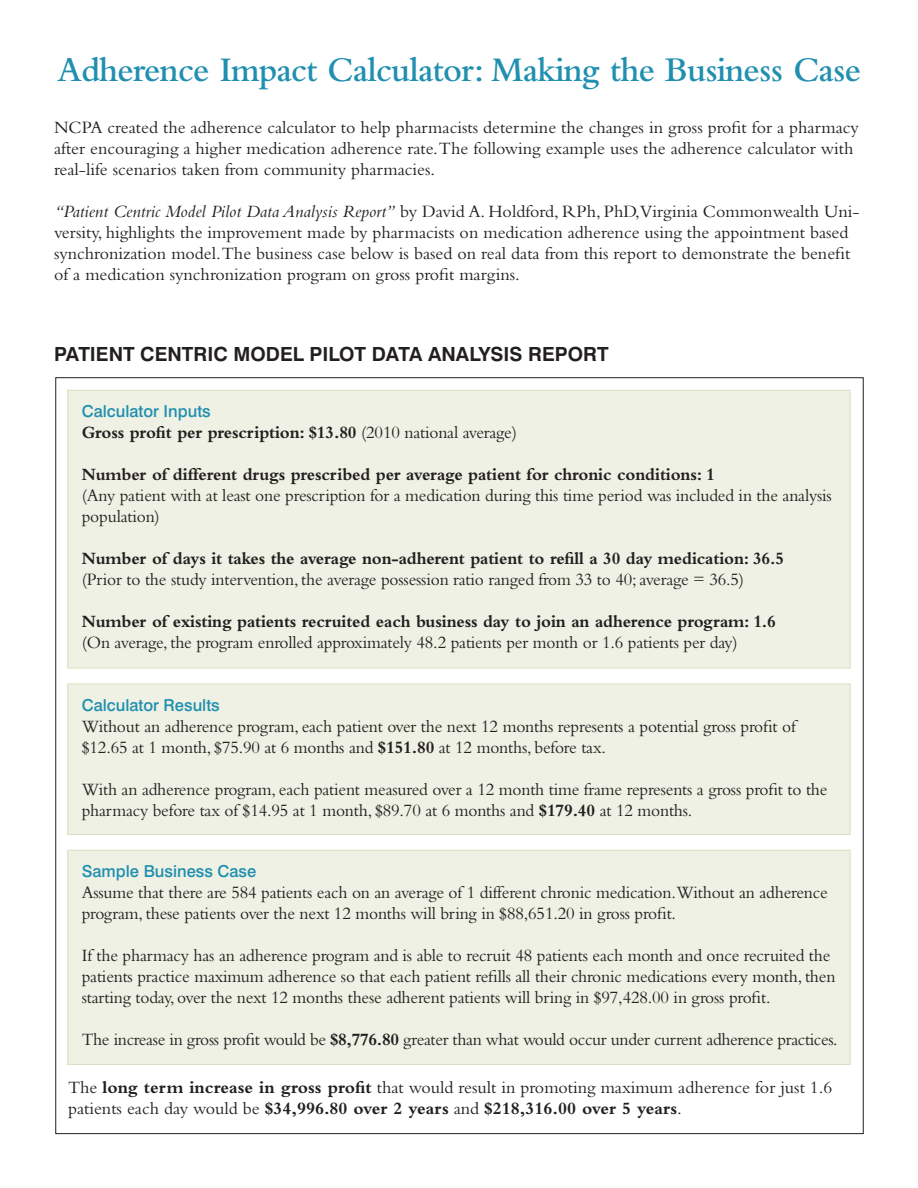
<style>
.page{position:relative;width:918px;height:1188px;background:#fff}
.page>*{position:absolute;margin:0;border:0;box-sizing:border-box;transform-origin:0 0}
.t1{font:600 36px "Bembo";letter-spacing:-.02em;color:#208fb0}
.t2{font:700 19.5px "Swiss 721 BT";color:#231f20}
.t3{font:18px/21px "Bembo";letter-spacing:-.01em;color:#231f20}
.t4{font:700 18px "Bembo";letter-spacing:-.01em;color:#231f20}
.t5{font:500 16.5px "Swiss 721 BT";color:#208fb0}
.s1{font-style:italic}
.s2{font-weight:400}
.s3{font-weight:700}
</style>
<div class="page">
<div style="left:68px;top:684px;width:782px;height:150px;background:#eef1e3"></div>
<div style="left:68px;top:684px;width:782px;height:151px;border:1px solid #d9e1c2"></div>
<div style="left:68px;top:850px;width:782px;height:215px;background:#eef1e3"></div>
<div style="left:68px;top:850px;width:782px;height:215px;border:1px solid #d9e1c2"></div>
<div style="left:68px;top:390px;width:782px;height:278px;background:#eef1e3"></div>
<p class="t1" style="left:57px;top:50px;width:805px">Adherence Impact Calculator: Making the Business Case</p>
<p class="t3" style="left:54px;top:116px;width:807px">NCPA created the adherence calculator to help pharmacists determine the changes in gross profit for a pharmacy after encouraging a higher medication adherence rate.The following example uses the adherence calculator with real-life scenarios taken from community pharmacies.</p>
<p class="t3" style="left:54px;top:200px;width:807px"><span class="s1">“Patient Centric Model Pilot Data Analysis Report”</span> by David A. Holdford, RPh, PhD,Virginia Commonwealth Uni&shy;versity, highlights the improvement made by pharmacists on medication adherence using the appointment based synchronization model.The business case below is based on real data from this report to demonstrate the benefit of a medication synchronization program on gross profit margins.</p>
<p class="t2" style="left:54px;top:342px;width:556px">PATIENT CENTRIC MODEL PILOT DATA ANALYSIS REPORT</p>
<p class="t5" style="left:82px;top:401px;width:131px">Calculator Inputs</p>
<p class="t4" style="left:82px;top:423px;width:437px">Gross profit per prescription: $13.80 <span class="s2">(2010 national average)</span></p>
<p class="t4" style="left:82px;top:465px;width:634px">Number of different drugs prescribed per average patient for chronic conditions: 1</p>
<p class="t3" style="left:82px;top:485px;width:752px">(Any patient with at least one prescription for a medication during this time period was included in the analysis population)</p>
<p class="t4" style="left:82px;top:549px;width:704px">Number of days it takes the average non-adherent patient to refill a 30 day medication: 36.5</p>
<p class="t3" style="left:82px;top:569px;width:664px">(Prior to the study intervention, the average possession ratio ranged from 33 to 40; average = 36.5)</p>
<p class="t4" style="left:82px;top:612px;width:696px">Number of existing patients recruited each business day to join an adherence program: 1.6</p>
<p class="t3" style="left:82px;top:632px;width:658px">(On average, the program enrolled approximately 48.2 patients per month or 1.6 patients per day)</p>
<p class="t5" style="left:82px;top:695px;width:140px">Calculator Results</p>
<p class="t3" style="left:82px;top:716px;width:716px">Without an adherence program, each patient over the next 12 months represents a potential gross profit of $12.65 at 1 month, $75.90 at 6 months and <span class="s3">$151.80</span> at 12 months, before tax.</p>
<p class="t3" style="left:82px;top:779px;width:747px">With an adherence program, each patient measured over a 12 month time frame represents a gross profit to the pharmacy before tax of $14.95 at 1 month, $89.70 at 6 months and <span class="s3">$179.40</span> at 12 months.</p>
<p class="t5" style="left:82px;top:861px;width:176px">Sample Business Case</p>
<p class="t3" style="left:82px;top:882px;width:748px">Assume that there are 584 patients each on an average of 1 different chronic medication.Without an adherence program, these patients over the next 12 months will bring in $88,651.20 in gross profit.</p>
<p class="t3" style="left:82px;top:945px;width:755px">If the pharmacy has an adherence program and is able to recruit 48 patients each month and once recruited the patients practice maximum adherence so that each patient refills all their chronic medications every month, then starting today, over the next 12 months these adherent patients will bring in $97,428.00 in gross profit.</p>
<p class="t3" style="left:82px;top:1029px;width:758px">The increase in gross profit would be <span class="s3">$8,776.80</span> greater than what would occur under current adherence practices.</p>
<p class="t3" style="left:68px;top:1077px;width:766px">The <span class="s3">long term increase in gross profit</span> that would result in promoting maximum adherence for just 1.6 patients each day would be <span class="s3">$34,996.80 over 2 years</span> and <span class="s3">$218,316.00 over 5 years</span>.</p>
</div>
